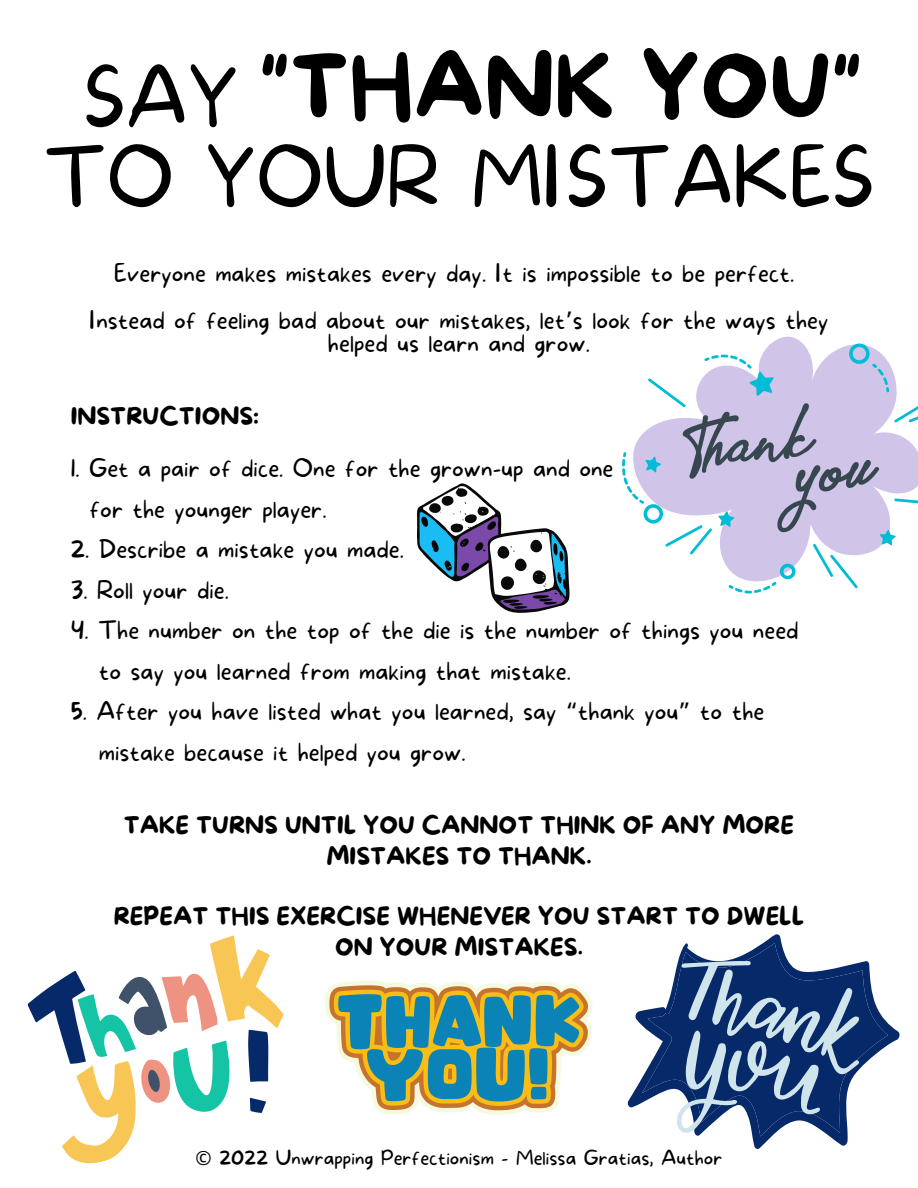
<style>
.page{position:relative;width:918px;height:1188px;background:#fff}
.page>*{position:absolute;margin:0;border:0;box-sizing:border-box;transform-origin:0 0}
.t1{font:88.35px "More Sugar";color:#000}
.t2{font:100 79.35px/79.8px "More Sugar";color:#000;text-align:center}
.t3{font:100 24px/40.5px "More Sugar";color:#000}
.t4{font:24px/30.3px "More Sugar";color:#000;text-align:center}
.t5{font:100 19.5px "More Sugar";color:#000}
.s1{color:#fff}
.s2{font-family:"Noto Sans Gurmukhi";font-weight:400}
.s3{font-family:"Noto Sans";font-weight:400;font-style:italic}
</style>
<div class="page">
<svg style="left:417px;top:483px;width:153px;height:130px"></svg>
<svg style="left:27px;top:935px;width:257px;height:226px"></svg>
<svg style="left:77px;top:966px;width:165px;height:170px"></svg>
<svg style="left:627px;top:934px;width:273px;height:174px"></svg>
<svg style="left:642px;top:944px;width:235px;height:205px;fill:#0a2e6c"></svg>
<svg style="left:622px;top:344px;width:296px;height:250px;fill:#d1c4e9"></svg>
<svg style="left:325px;top:981px;width:268px;height:134px"></svg>
<h1 class="t1" style="left:259px;top:38px;width:604px">"THANK YOU"</h1>
<h2 class="t2" style="left:43px;top:62px;width:833px">SAY <span class="s1">"THANK YOU"<br></span>TO YOUR MISTAKES</h2>
<p class="t3" style="left:90px;top:250px;width:740px;line-height:47.2px;text-align:center">Everyone makes mistakes every day. It is impossible to be perfect.<br>Instead of feeling bad about our mistakes, let<span class="s2">’</span>s look for the ways they</p>
<p class="t3" style="left:328px;top:325px;width:264px">helped us learn and grow.</p>
<p class="t4" style="left:71px;top:403px;width:190px">INSTRUCTIONS:</p>
<p class="t3" style="left:89px;top:449px;width:526px;text-indent:-19px">1. Get a pair of dice. One for the grown-up and one for the younger player.</p>
<p class="t3" style="left:71px;top:530px;width:335px">2. Describe a mistake you made.</p>
<p class="t3" style="left:71px;top:571px;width:160px">3. Roll your die.</p>
<p class="t3" style="left:99px;top:611px;width:701px;text-indent:-28px">4. The number on the top of the die is the number of things you need to say you learned from making that mistake.</p>
<p class="t3" style="left:99px;top:692px;width:667px;text-indent:-28px">5. After you have listed what you learned, say <span class="s2">“</span>thank you<span class="s2">”</span> to the mistake because it helped you grow.</p>
<p class="t4" style="left:124px;top:811px;width:672px">TAKE TURNS UNTIL YOU CANNOT THINK OF ANY MORE<br>MISTAKES TO THANK.</p>
<p class="t4" style="left:114px;top:903px;width:692px">REPEAT THIS EXERCISE WHENEVER YOU START TO DWELL<br>ON YOUR MISTAKES.</p>
<p class="t5" style="left:196px;top:1146px;width:528px"><span class="s3">©</span> 2022 Unwrapping Perfectionism - Melissa Gratias, Author</p>
</div>
